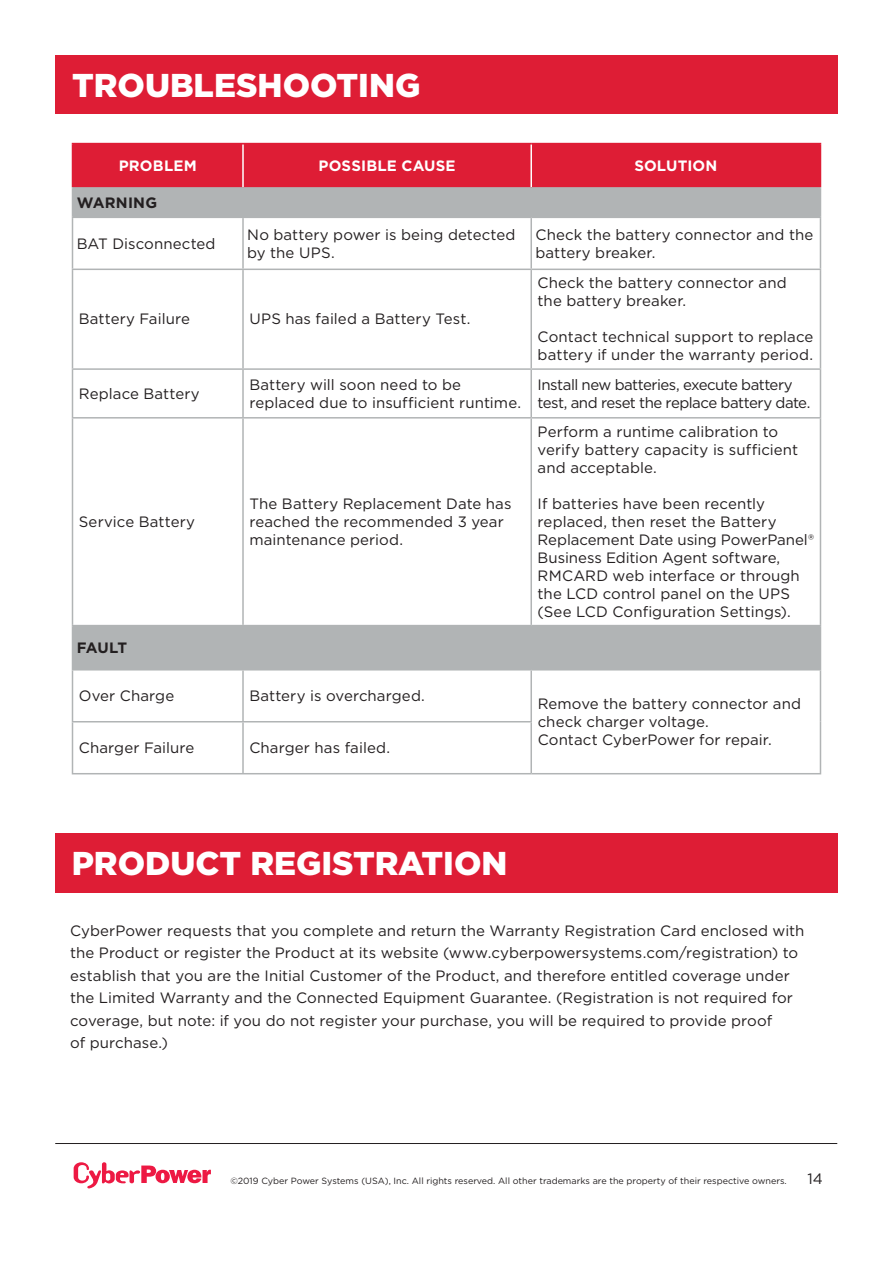
<style>
.page{position:relative;width:893px;height:1263px;background:#fff}
.page>*{position:absolute;margin:0;border:0;box-sizing:border-box;transform-origin:0 0}
.t1{font:900 33px "Gotham";color:#fff}
.t2{font:15px/18px "Gotham";letter-spacing:.005em;color:#231f20}
.t3{font:15px/18px "Gotham";letter-spacing:-.035em;color:#231f20}
.t4{font:700 15px "Gotham";letter-spacing:.01em;color:#fff}
.t5{font:700 15px "Gotham";letter-spacing:.01em;color:#231f20}
.t6{font:9px "Gotham";color:#231f20}
</style>
<div class="page">
<div style="left:55px;top:55px;width:782px;height:59px;background:#de1d35"></div>
<hr style="left:55px;top:1143px;width:782px;height:1px;background:#231f20">
<svg style="left:74px;top:1162px;width:137px;height:26px"></svg>
<div style="left:55px;top:833px;width:783px;height:60px;background:#de1d35"></div>
<svg style="left:73px;top:218px;width:747px;height:451px"></svg>
<hr style="left:72px;top:143px;width:171px;height:1px;background:#de1d35">
<hr style="left:243px;top:143px;width:288px;height:1px;background:#de1d35">
<hr style="left:531px;top:143px;width:290px;height:1px;background:#de1d35">
<svg style="left:72px;top:144px;width:749px;height:73px;background:#cb5b69"></svg>
<hr style="left:72px;top:217px;width:171px;height:1px;background:#b1b4b5">
<hr style="left:243px;top:217px;width:288px;height:1px;background:#b1b4b5">
<hr style="left:531px;top:217px;width:290px;height:1px;background:#b1b4b5">
<hr style="left:72px;top:218px;width:1px;height:51px;background:#b1b4b5">
<hr style="left:242px;top:218px;width:2px;height:51px;background:#b1b4b5">
<hr style="left:530px;top:218px;width:2px;height:51px;background:#b1b4b5">
<hr style="left:820px;top:218px;width:1px;height:51px;background:#b1b4b5">
<hr style="left:72px;top:269px;width:171px;height:1px;background:#b1b4b5">
<hr style="left:72px;top:270px;width:1px;height:98px;background:#b1b4b5">
<hr style="left:243px;top:269px;width:288px;height:1px;background:#b1b4b5">
<hr style="left:242px;top:270px;width:2px;height:98px;background:#b1b4b5">
<hr style="left:531px;top:269px;width:290px;height:1px;background:#b1b4b5">
<hr style="left:530px;top:270px;width:2px;height:98px;background:#b1b4b5">
<hr style="left:820px;top:270px;width:1px;height:98px;background:#b1b4b5">
<hr style="left:72px;top:368px;width:171px;height:2px;background:#b1b4b5">
<hr style="left:72px;top:370px;width:1px;height:47px;background:#b1b4b5">
<hr style="left:243px;top:368px;width:288px;height:2px;background:#b1b4b5">
<hr style="left:242px;top:370px;width:2px;height:47px;background:#b1b4b5">
<hr style="left:531px;top:368px;width:290px;height:2px;background:#b1b4b5">
<hr style="left:530px;top:370px;width:2px;height:47px;background:#b1b4b5">
<hr style="left:820px;top:370px;width:1px;height:47px;background:#b1b4b5">
<hr style="left:72px;top:417px;width:171px;height:2px;background:#b1b4b5">
<hr style="left:72px;top:419px;width:1px;height:206px;background:#b1b4b5">
<hr style="left:243px;top:417px;width:288px;height:2px;background:#b1b4b5">
<hr style="left:242px;top:419px;width:2px;height:206px;background:#b1b4b5">
<hr style="left:531px;top:417px;width:290px;height:2px;background:#b1b4b5">
<hr style="left:530px;top:419px;width:2px;height:206px;background:#b1b4b5">
<hr style="left:820px;top:419px;width:1px;height:206px;background:#b1b4b5">
<hr style="left:72px;top:625px;width:171px;height:1px;background:#b1b4b5">
<hr style="left:72px;top:626px;width:1px;height:43px;background:#b1b4b5">
<hr style="left:243px;top:625px;width:288px;height:1px;background:#b1b4b5">
<hr style="left:531px;top:625px;width:290px;height:1px;background:#b1b4b5">
<hr style="left:820px;top:626px;width:1px;height:43px;background:#b1b4b5">
<hr style="left:72px;top:669px;width:171px;height:1px;background:#b1b4b5">
<hr style="left:72px;top:670px;width:1px;height:51px;background:#b1b4b5">
<hr style="left:243px;top:669px;width:288px;height:1px;background:#b1b4b5">
<hr style="left:242px;top:670px;width:2px;height:51px;background:#b1b4b5">
<hr style="left:531px;top:669px;width:290px;height:1px;background:#b1b4b5">
<hr style="left:530px;top:670px;width:2px;height:51px;background:#b1b4b5">
<hr style="left:820px;top:670px;width:1px;height:52px;background:#b1b4b5">
<hr style="left:72px;top:721px;width:171px;height:1px;background:#b1b4b5">
<hr style="left:72px;top:722px;width:1px;height:51px;background:#b1b4b5">
<hr style="left:243px;top:721px;width:289px;height:1px;background:#b1b4b5">
<hr style="left:242px;top:722px;width:2px;height:51px;background:#b1b4b5">
<hr style="left:530px;top:722px;width:2px;height:51px;background:#b1b4b5">
<hr style="left:820px;top:722px;width:1px;height:51px;background:#b1b4b5">
<hr style="left:72px;top:773px;width:171px;height:1px;background:#b1b4b5">
<hr style="left:243px;top:773px;width:288px;height:1px;background:#b1b4b5">
<hr style="left:531px;top:773px;width:290px;height:1px;background:#b1b4b5">
<h1 class="t1" style="left:72px;top:63px;width:350px">TROUBLESHOOTING</h1>
<p class="t4" style="left:119px;top:156px;width:80px">PROBLEM</p>
<p class="t4" style="left:319px;top:156px;width:139px">POSSIBLE CAUSE</p>
<p class="t4" style="left:634px;top:156px;width:85px">SOLUTION</p>
<p class="t5" style="left:77px;top:193px;width:82px">WARNING</p>
<p class="t2" style="left:77px;top:234px;width:140px">BAT Disconnected</p>
<p class="t2" style="left:247px;top:225px;width:270px">No battery power is being detected by the UPS.</p>
<p class="t2" style="left:535px;top:225px;width:279px">Check the battery connector and the battery breaker.</p>
<p class="t2" style="left:79px;top:310px;width:113px">Battery Failure</p>
<p class="t2" style="left:249px;top:310px;width:222px">UPS has failed a Battery Test.</p>
<p class="t2" style="left:538px;top:274px;width:251px">Check the battery connector and the battery breaker.</p>
<p class="t2" style="left:538px;top:328px;width:277px">Contact technical support to replace battery if under the warranty period.</p>
<p class="t2" style="left:79px;top:384px;width:122px">Replace Battery</p>
<p class="t2" style="left:249px;top:375px;width:273px">Battery will soon need to be replaced due to insufficient runtime.</p>
<p class="t3" style="left:538px;top:375px;width:274px">Install new batteries, execute battery test, and reset the replace battery date.</p>
<p class="t2" style="left:79px;top:512px;width:118px">Service Battery</p>
<p class="t2" style="left:249px;top:494px;width:264px">The Battery Replacement Date has reached the recommended 3 year maintenance period.</p>
<p class="t5" style="left:77px;top:638px;width:52px">FAULT</p>
<p class="t2" style="left:79px;top:686px;width:97px">Over Charge</p>
<p class="t2" style="left:249px;top:686px;width:177px">Battery is overcharged.</p>
<p class="t2" style="left:79px;top:738px;width:117px">Charger Failure</p>
<p class="t2" style="left:249px;top:738px;width:142px">Charger has failed.</p>
<p class="t2" style="left:538px;top:422px;width:262px">Perform a runtime calibration to verify battery capacity is sufficient and acceptable.</p>
<p class="t2" style="left:538px;top:494px;width:278px">If batteries have been recently replaced, then reset the Battery Replacement Date using PowerPanel® Business Edition Agent software, RMCARD web interface or through the LCD control panel on the UPS (See LCD Configuration Settings).</p>
<p class="t2" style="left:538px;top:694px;width:265px">Remove the battery connector and check charger voltage.<br>Contact CyberPower for repair.</p>
<h1 class="t1" style="left:72px;top:841px;width:437px">PRODUCT REGISTRATION</h1>
<p class="t2" style="left:70px;top:919px;width:736px;line-height:22.5px">CyberPower requests that you complete and return the Warranty Registration Card enclosed with the Product or register the Product at its website (www.cyberpowersystems.com/registration) to establish that you are the Initial Customer of the Product, and therefore entitled coverage under the Limited Warranty and the Connected Equipment Guarantee. (Registration is not required for coverage, but note: if you do not register your purchase, you will be required to provide proof<br>of purchase.)</p>
<p class="t6" style="left:230px;top:1175px;width:558px">©2019 Cyber Power Systems (USA), Inc. All rights reserved. All other trademarks are the property of their respective owners.</p>
<p class="t2" style="left:807px;top:1169px;width:17px">14</p>
</div>
